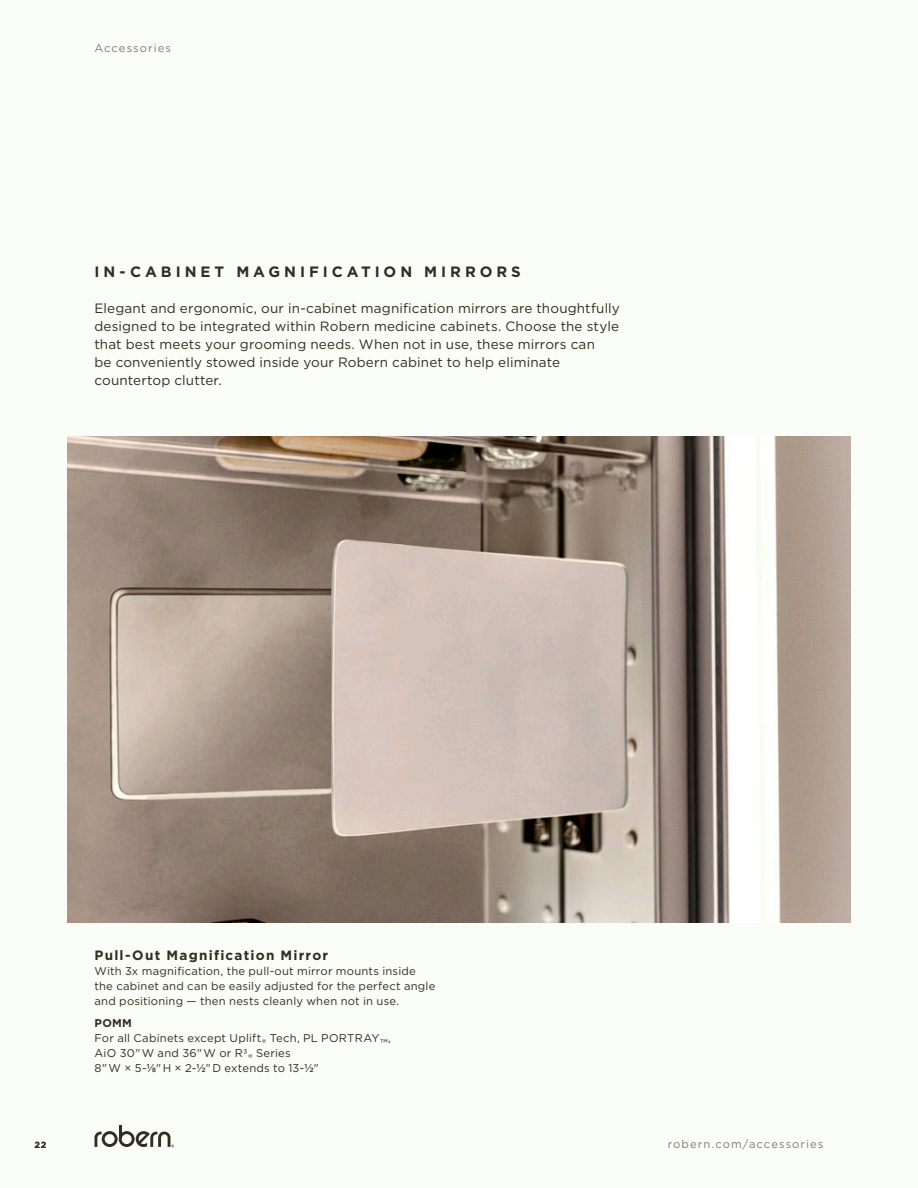
<style>
.page{position:relative;width:918px;height:1188px;background:#fafcf7}
.page>*{position:absolute;margin:0;border:0;box-sizing:border-box;transform-origin:0 0}
.All_Cap_Subhead{font:700 15px "Gotham";letter-spacing:.265em;color:#322d1f}
.BGG_body_copy_8_9{font:13.5px/18px "Gotham";letter-spacing:.01em;color:#322d1f}
.BGG_Subhead_left_8_9{font:700 13.5px "Gotham";letter-spacing:.09em;color:#322d1f}
.BGG_2020_Body_Small{font:11.25px/15px "Gotham";letter-spacing:.02em;color:#322d1f}
.t1{font:11.25px "Gotham";letter-spacing:.09em;color:#837c71}
.t2{font:900 9px "Gotham";color:#322d1f}
.s1{font-weight:700}
.s2{font-weight:500}
</style>
<div class="page">
<img style="left:68px;top:437px;width:782px;height:485px">
<svg style="left:94px;top:1126px;width:80px;height:22px"></svg>
<p class="t1" style="left:94px;top:41px;width:78px">Accessories</p>
<p class="All_Cap_Subhead" style="left:94px;top:262px;width:428px">IN-CABINET MAGNIFICATION MIRRORS</p>
<p class="BGG_body_copy_8_9" style="left:94px;top:299px;width:527px">Elegant and ergonomic, our in-cabinet magnification mirrors are thoughtfully designed to be integrated within Robern medicine cabinets. Choose the style that best meets your grooming needs. When not in use, these mirrors can<br>be conveniently stowed inside your Robern cabinet to help eliminate countertop clutter.</p>
<p class="BGG_Subhead_left_8_9" style="left:94px;top:947px;width:235px">Pull-Out Magnification Mirror</p>
<p class="BGG_2020_Body_Small" style="left:94px;top:964px;width:342px">With 3x magnification, the pull-out mirror mounts inside the cabinet and can be easily adjusted for the perfect angle and positioning — then nests cleanly when not in use.</p>
<p class="BGG_2020_Body_Small" style="left:94px;top:1015px;width:298px"><span class="s1">POMM<br></span>For all Cabinets except Uplift® Tech, PL PORTRAY™,<br>AiO 30" W and 36" W or R3® Series<br>8" W × 5-<span class="s2">1⁄8</span>" H × 2-<span class="s2">1⁄2</span>" D extends to 13-<span class="s2">1⁄2</span>"</p>
<p class="t2" style="left:34px;top:1138px;width:14px">22</p>
<p class="t1" style="left:668px;top:1136px;width:157px">robern.com/accessories</p>
</div>
